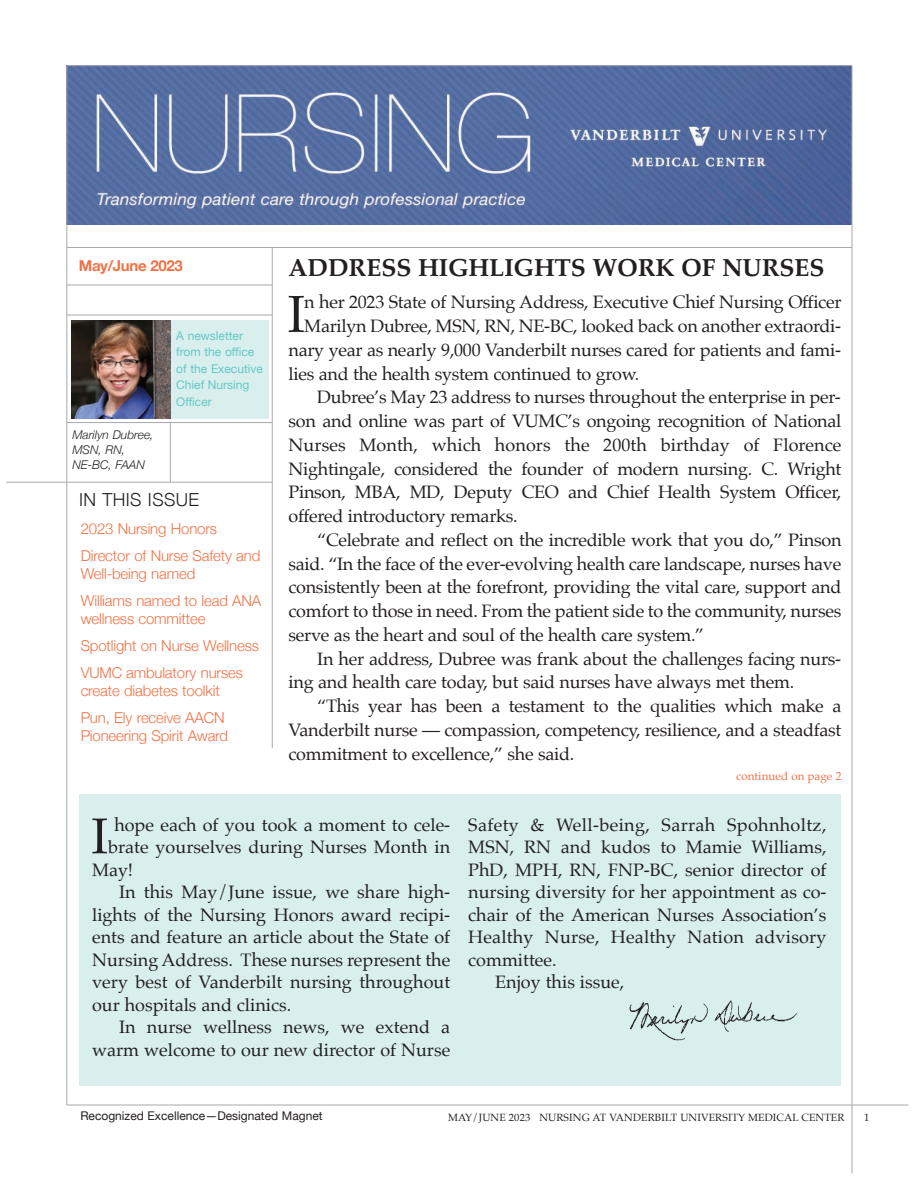
<style>
.page{position:relative;width:918px;height:1188px;background:#fff}
.page>*{position:absolute;margin:0;border:0;box-sizing:border-box;transform-origin:0 0}
.t1{font:52.2px "Palatino";color:#231f20}
.t2{font:50.4px "Palatino";color:#231f20}
.t3{font:700 24.75px "Palatino";letter-spacing:-.005em;color:#231f20}
.t4{font:18px "Palatino";letter-spacing:-.015em;color:#231f20}
.t5{font:18px "Palatino";letter-spacing:.005em;color:#231f20}
.t6{font:18px "Palatino";letter-spacing:.02em;color:#231f20}
.t7{font:18px "Palatino";letter-spacing:.01em;color:#231f20}
.t8{font:300 18px "Helvetica Neue";letter-spacing:.02em;color:#231f20}
.t9{font:300 15px/27px "Helvetica Neue";letter-spacing:-.01em;color:#f17246}
.t10{font:700 15px "Helvetica Neue";letter-spacing:-.02em;color:#f17246}
.t11{font:12px/16.5px "Helvetica Neue";color:#65c7c6}
.t12{font:12px "Helvetica Neue";color:#231f20}
.t13{font:italic 300 12px/15px "Helvetica Neue";color:#231f20}
.t14{font:11.7px "Palatino";color:#f17246}
.t15{font:10.5px "Palatino";letter-spacing:.01em;color:#231f20}
</style>
<div class="page">
<img style="left:68px;top:66px;width:784px;height:158px">
<hr style="left:67px;top:1105px;width:841px;height:1px;background:#a8a9ad">
<hr style="left:852px;top:66px;width:1px;height:1107px;background:#a8a9ad">
<hr style="left:67px;top:65px;width:785px;height:1px;background:#a8a9ad">
<hr style="left:67px;top:66px;width:1px;height:1039px;background:#a8a9ad">
<hr style="left:67px;top:247px;width:785px;height:1px;background:#a8a9ad">
<hr style="left:67px;top:285px;width:205px;height:1px;background:#a8a9ad">
<hr style="left:67px;top:315px;width:205px;height:1px;background:#a8a9ad">
<hr style="left:272px;top:248px;width:1px;height:500px;background:#a8a9ad">
<img style="left:72px;top:321px;width:99px;height:97px">
<div style="left:171px;top:320px;width:97px;height:98px;background:#d8efee"></div>
<hr style="left:67px;top:422px;width:205px;height:1px;background:#a8a9ad">
<hr style="left:6px;top:482px;width:266px;height:1px;background:#a8a9ad">
<hr style="left:170px;top:423px;width:1px;height:59px;background:#a8a9ad">
<div style="left:80px;top:795px;width:762px;height:291px;background:#d8efee"></div>
<img style="left:629px;top:1000px;width:169px;height:41px">
<p class="t10" style="left:79px;top:256px;width:106px">May/June 2023</p>
<p class="t13" style="left:72px;top:427px;width:83px">Marilyn Dubree,<br>MSN, RN,<br>NE-BC, FAAN</p>
<p class="t11" style="left:176px;top:327px;width:88px">A newsletter from the office of the Executive<br>Chief Nursing<br>Officer</p>
<p class="t8" style="left:79px;top:489px;width:122px">IN THIS ISSUE</p>
<p class="t9" style="left:81px;top:515px;width:181px">2023 Nursing Honors<br>Director of Nurse Safety and</p>
<p class="t9" style="left:81px;top:560px;width:182px">Well-being named<br>Williams named to lead ANA</p>
<p class="t9" style="left:81px;top:605px;width:180px">wellness committee<br>Spotlight on Nurse Wellness<br>VUMC ambulatory nurses</p>
<p class="t9" style="left:81px;top:677px;width:146px">create diabetes toolkit<br>Pun, Ely receive AACN</p>
<p class="t9" style="left:81px;top:722px;width:149px">Pioneering Spirit Award</p>
<h3 class="t3" style="left:288px;top:256px;width:538px">ADDRESS HIGHLIGHTS WORK OF NURSES</h3>
<h1 class="t1" style="left:288px;top:289px;width:19px">I</h1>
<p class="t4" style="left:304px;top:294px;width:539px">n her 2023 State of Nursing Address, Executive Chief Nursing Officer</p>
<p class="t4" style="left:304px;top:317px;width:538px">Marilyn Dubree, MSN, RN, NE-BC, looked back on another extraordi-</p>
<p class="t4" style="left:288px;top:341px;width:554px">nary year as nearly 9,000 Vanderbilt nurses cared for patients and fami-</p>
<p class="t4" style="left:288px;top:365px;width:352px">lies and the health system continued to grow.</p>
<p class="t4" style="left:317px;top:389px;width:525px">Dubree’s May 23 address to nurses throughout the enterprise in per-</p>
<p class="t4" style="left:288px;top:412px;width:554px">son and online was part of VUMC’s ongoing recognition of National</p>
<p class="t5" style="left:288px;top:436px;width:554px">Nurses Month, which honors the 200th birthday of Florence</p>
<p class="t4" style="left:288px;top:460px;width:554px">Nightingale, considered the founder of modern nursing. C. Wright</p>
<p class="t4" style="left:288px;top:484px;width:554px">Pinson, MBA, MD, Deputy CEO and Chief Health System Officer,</p>
<p class="t4" style="left:288px;top:507px;width:231px">offered introductory remarks.</p>
<p class="t4" style="left:317px;top:531px;width:526px">“Celebrate and reflect on the incredible work that you do,” Pinson</p>
<p class="t4" style="left:288px;top:555px;width:554px">said. “In the face of the ever-evolving health care landscape, nurses have</p>
<p class="t4" style="left:288px;top:579px;width:555px">consistently been at the forefront, providing the vital care, support and</p>
<p class="t4" style="left:288px;top:602px;width:555px">comfort to those in need. From the patient side to the community, nurses</p>
<p class="t4" style="left:288px;top:626px;width:417px">serve as the heart and soul of the health care system.”</p>
<p class="t4" style="left:317px;top:650px;width:525px">In her address, Dubree was frank about the challenges facing nurs-</p>
<p class="t4" style="left:288px;top:674px;width:507px">ing and health care today, but said nurses have always met them.</p>
<p class="t4" style="left:317px;top:697px;width:526px">“This year has been a testament to the qualities which make a</p>
<p class="t4" style="left:288px;top:721px;width:554px">Vanderbilt nurse — compassion, competency, resilience, and a steadfast</p>
<p class="t4" style="left:288px;top:745px;width:287px">commitment to excellence,” she said.</p>
<p class="t14" style="left:736px;top:770px;width:107px">continued on page 2</p>
<h2 class="t2" style="left:91px;top:812px;width:18px">I</h2>
<p class="t4" style="left:114px;top:816px;width:337px">hope each of you took a moment to cele-</p>
<p class="t4" style="left:108px;top:839px;width:344px">brate yourselves during Nurses Month in</p>
<p class="t4" style="left:92px;top:861px;width:43px">May!</p>
<p class="t4" style="left:119px;top:884px;width:333px">In this May/June issue, we share high-</p>
<p class="t4" style="left:92px;top:906px;width:360px">lights of the Nursing Honors award recipi-</p>
<p class="t4" style="left:92px;top:929px;width:360px">ents and feature an article about the State of</p>
<p class="t4" style="left:92px;top:951px;width:360px">Nursing Address. These nurses represent the</p>
<p class="t4" style="left:92px;top:974px;width:360px">very best of Vanderbilt nursing throughout</p>
<p class="t4" style="left:92px;top:996px;width:201px">our hospitals and clinics.</p>
<p class="t4" style="left:119px;top:1019px;width:333px">In nurse wellness news, we extend a</p>
<p class="t4" style="left:92px;top:1041px;width:360px">warm welcome to our new director of Nurse</p>
<p class="t6" style="left:468px;top:816px;width:360px">Safety &amp; Well-being, Sarrah Spohnholtz,</p>
<p class="t4" style="left:468px;top:839px;width:360px">MSN, RN and kudos to Mamie Williams,</p>
<p class="t4" style="left:468px;top:861px;width:360px">PhD, MPH, RN, FNP-BC, senior director of</p>
<p class="t4" style="left:468px;top:884px;width:360px">nursing diversity for her appointment as co-</p>
<p class="t4" style="left:468px;top:906px;width:360px">chair of the American Nurses Association’s</p>
<p class="t7" style="left:468px;top:929px;width:360px">Healthy Nurse, Healthy Nation advisory</p>
<p class="t4" style="left:468px;top:951px;width:90px">committee.</p>
<p class="t4" style="left:495px;top:974px;width:131px">Enjoy this issue,</p>
<p class="t12" style="left:80px;top:1109px;width:244px">Recognized Excellence—Designated Magnet</p>
<p class="t15" style="left:448px;top:1112px;width:398px">MAY/JUNE 2023 NURSING AT VANDERBILT UNIVERSITY MEDICAL CENTER</p>
<p class="t15" style="left:864px;top:1112px;width:7px">1</p>
</div>
